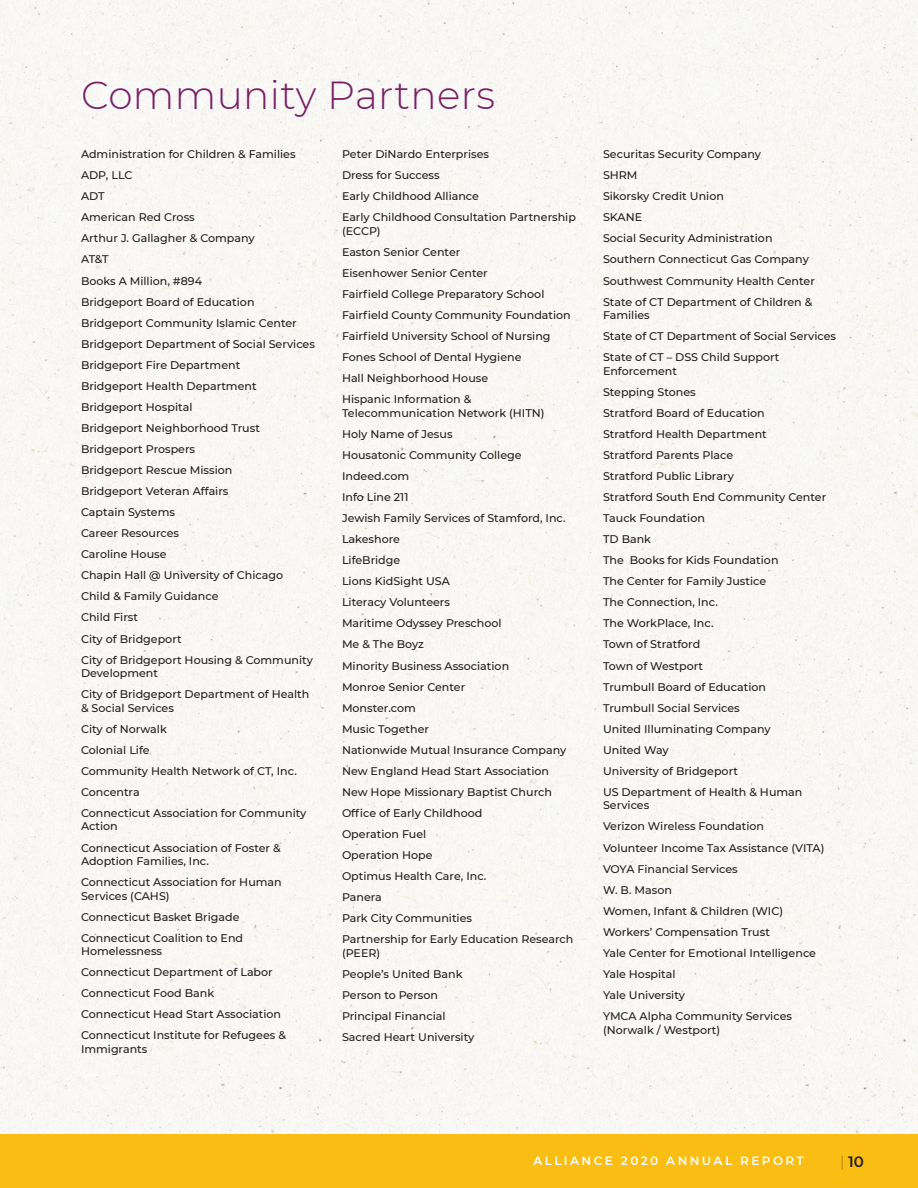
<style>
.page{position:relative;width:918px;height:1188px;background:#fff}
.page>*{position:absolute;margin:0;border:0;box-sizing:border-box;transform-origin:0 0}
.t1{font:300 39px "Montserrat";letter-spacing:.01em;color:#7e226a}
.t2{font:600 15px "Montserrat";color:#231f20}
.t3{font:600 12px "Montserrat";letter-spacing:.2em;color:#fff}
.t4{font:500 11.1px/21px "Montserrat";color:#231f20}
.s1{font-weight:100}
</style>
<div class="page">
<div style="left:0;top:0;width:918px;height:1134px;background:#f8f8f5"></div>
<div style="left:0;top:1134px;width:918px;height:54px;background:#fabd13"></div>
<h1 class="t1" style="left:81px;top:68px;width:415px">Community Partners</h1>
<p class="t4" style="left:81px;top:143px;width:235px">Administration for Children &amp; Families<br>ADP, LLC<br>ADT<br>American Red Cross<br>Arthur J. Gallagher &amp; Company<br>AT&amp;T<br>Books A Million, #894<br>Bridgeport Board of Education<br>Bridgeport Community Islamic Center<br>Bridgeport Department of Social Services<br>Bridgeport Fire Department<br>Bridgeport Health Department<br>Bridgeport Hospital<br>Bridgeport Neighborhood Trust<br>Bridgeport Prospers<br>Bridgeport Rescue Mission<br>Bridgeport Veteran Affairs<br>Captain Systems<br>Career Resources<br>Caroline House<br>Chapin Hall @ University of Chicago<br>Child &amp; Family Guidance<br>Child First<br>City of Bridgeport<br>City of Bridgeport Housing &amp; Community</p>
<p class="t4" style="left:81px;top:662px;width:230px">Development<br>City of Bridgeport Department of Health</p>
<p class="t4" style="left:81px;top:697px;width:227px">&amp; Social Services<br>City of Norwalk<br>Colonial Life<br>Community Health Network of CT, Inc.<br>Concentra<br>Connecticut Association for Community</p>
<p class="t4" style="left:81px;top:816px;width:201px">Action<br>Connecticut Association of Foster &amp;</p>
<p class="t4" style="left:81px;top:850px;width:202px">Adoption Families, Inc.<br>Connecticut Association for Human</p>
<p class="t4" style="left:81px;top:885px;width:164px">Services (CAHS)<br>Connecticut Basket Brigade<br>Connecticut Coalition to End</p>
<p class="t4" style="left:81px;top:940px;width:206px">Homelessness<br>Connecticut Department of Labor<br>Connecticut Food Bank<br>Connecticut Head Start Association<br>Connecticut Institute for Refugees &amp;</p>
<p class="t4" style="left:81px;top:1038px;width:68px">Immigrants</p>
<p class="t4" style="left:342px;top:143px;width:235px">Peter DiNardo Enterprises<br>Dress for Success<br>Early Childhood Alliance<br>Early Childhood Consultation Partnership</p>
<p class="t4" style="left:342px;top:220px;width:230px">(ECCP)<br>Easton Senior Center<br>Eisenhower Senior Center<br>Fairfield College Preparatory School<br>Fairfield County Community Foundation<br>Fairfield University School of Nursing<br>Fones School of Dental Hygiene<br>Hall Neighborhood House<br>Hispanic Information &amp;</p>
<p class="t4" style="left:342px;top:402px;width:233px">Telecommunication Network (HITN)<br>Holy Name of Jesus<br>Housatonic Community College<br>Indeed.com<br>Info Line 211<br>Jewish Family Services of Stamford, Inc.<br>Lakeshore<br>LifeBridge<br>Lions KidSight USA<br>Literacy Volunteers<br>Maritime Odyssey Preschool<br>Me &amp; The Boyz<br>Minority Business Association<br>Monroe Senior Center<br>Monster.com<br>Music Together<br>Nationwide Mutual Insurance Company<br>New England Head Start Association<br>New Hope Missionary Baptist Church<br>Office of Early Childhood<br>Operation Fuel<br>Operation Hope<br>Optimus Health Care, Inc.<br>Panera<br>Park City Communities<br>Partnership for Early Education Research</p>
<p class="t4" style="left:342px;top:942px;width:134px">(PEER)<br>People’s United Bank<br>Person to Person<br>Principal Financial<br>Sacred Heart University</p>
<p class="t4" style="left:603px;top:143px;width:213px">Securitas Security Company<br>SHRM<br>Sikorsky Credit Union<br>SKANE<br>Social Security Administration<br>Southern Connecticut Gas Company<br>Southwest Community Health Center<br>State of CT Department of Children &amp;</p>
<p class="t4" style="left:603px;top:304px;width:235px">Families<br>State of CT Department of Social Services<br>State of CT – DSS Child Support</p>
<p class="t4" style="left:603px;top:360px;width:225px">Enforcement<br>Stepping Stones<br>Stratford Board of Education<br>Stratford Health Department<br>Stratford Parents Place<br>Stratford Public Library<br>Stratford South End Community Center<br>Tauck Foundation<br>TD Bank<br>The Books for Kids Foundation<br>The Center for Family Justice<br>The Connection, Inc.<br>The WorkPlace, Inc.<br>Town of Stratford<br>Town of Westport<br>Trumbull Board of Education<br>Trumbull Social Services<br>United Illuminating Company<br>United Way<br>University of Bridgeport<br>US Department of Health &amp; Human</p>
<p class="t4" style="left:603px;top:795px;width:223px">Services<br>Verizon Wireless Foundation<br>Volunteer Income Tax Assistance (VITA)<br>VOYA Financial Services<br>W. B. Mason<br>Women, Infant &amp; Children (WIC)<br>Workers’ Compensation Trust<br>Yale Center for Emotional Intelligence<br>Yale Hospital<br>Yale University<br>YMCA Alpha Community Services</p>
<p class="t4" style="left:603px;top:1019px;width:119px">(Norwalk / Westport)</p>
<p class="t3" style="left:533px;top:1152px;width:272px">ALLIANCE 2020 ANNUAL REPORT</p>
<p class="t2" style="left:840px;top:1151px;width:25px"><span class="s1">|</span> 10</p>
</div>
